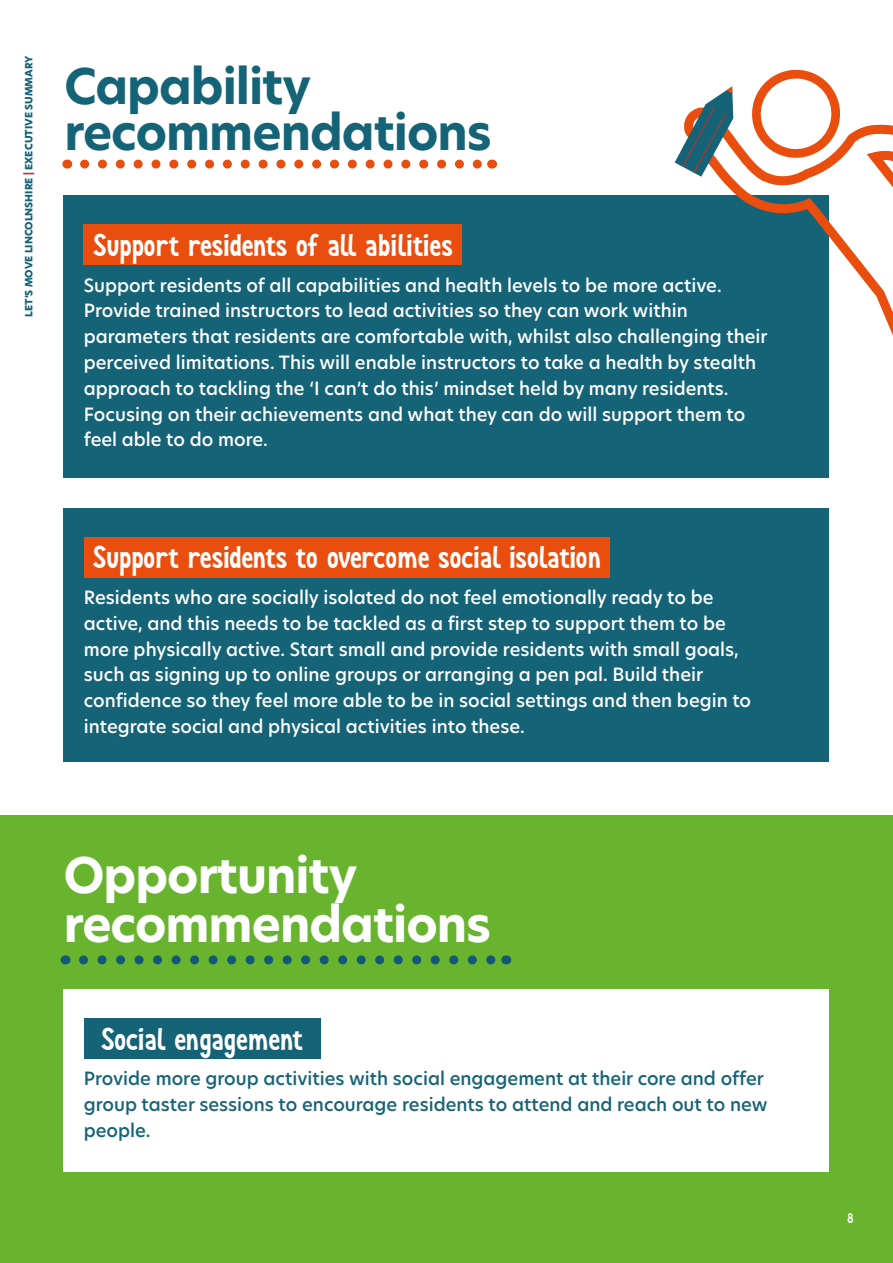
<style>
.page{position:relative;width:893px;height:1263px;background:#fff}
.page>*{position:absolute;margin:0;border:0;box-sizing:border-box;transform-origin:0 0}
.t1{font:700 48px/49.3px "Hero New";letter-spacing:-.02em;color:#fff}
.t2{font:700 48px/46.3px "Hero New";letter-spacing:-.02em;color:#156376}
.t3{font:31.5px "Joy For Fun";letter-spacing:-.04em;color:#fff}
.t4{font:500 18px/25.8px "Hero New";color:#fff}
.t5{font:500 18px/25.8px "Hero New";color:#156376}
.t6{font:14.1px "Joy For Fun";color:#fff}
.t7{font:800 9.9px "Hero New";color:#156376}
.s1{color:#cd2a20}
</style>
<div class="page">
<div style="left:64px;top:196px;width:765px;height:282px;background:#156376"></div>
<div style="left:64px;top:508px;width:765px;height:253px;background:#156376"></div>
<svg style="left:683px;top:111px;width:210px;height:225px"></svg>
<svg style="left:746px;top:69px;width:100px;height:90px"></svg>
<svg style="left:675px;top:86px;width:58px;height:91px"></svg>
<svg style="left:85px;top:160px;width:397px;height:9px"></svg>
<div style="left:84px;top:224px;width:378px;height:41px;background:#e94e0f"></div>
<div style="left:84px;top:537px;width:526px;height:41px;background:#e94e0f"></div>
<div style="left:0;top:815px;width:893px;height:448px;background:#69b42e"></div>
<svg style="left:83px;top:955px;width:413px;height:9px"></svg>
<div style="left:64px;top:989px;width:765px;height:182px;background:#fff"></div>
<div style="left:84px;top:1018px;width:236px;height:41px;background:#156376"></div>
<p class="t7" style="left:22px;top:317px;width:263px;rotate:-90deg">LET’S MOVE LINCOLNSHIRE <span class="s1">|</span> EXECUTIVE SUMMARY</p>
<h1 class="t2" style="left:64px;top:63px;width:429px">Capability recommendations</h1>
<h2 class="t3" style="left:93px;top:228px;width:362px">Support residents of all abilities</h2>
<p class="t4" style="left:84px;top:272px;width:685px">Support residents of all capabilities and health levels to be more active.<br>Provide trained instructors to lead activities so they can work within parameters that residents are comfortable with, whilst also challenging their perceived limitations. This will enable instructors to take a health by stealth approach to tackling the ‘I can’t do this’ mindset held by many residents.<br>Focusing on their achievements and what they can do will support them to feel able to do more.</p>
<h2 class="t3" style="left:92px;top:540px;width:510px">Support residents to overcome social isolation</h2>
<p class="t4" style="left:84px;top:584px;width:669px">Residents who are socially isolated do not feel emotionally ready to be active, and this needs to be tackled as a first step to support them to be more physically active. Start small and provide residents with small goals, such as signing up to online groups or arranging a pen pal. Build their confidence so they feel more able to be in social settings and then begin to integrate social and physical activities into these.</p>
<h1 class="t1" style="left:64px;top:851px;width:429px">Opportunity recommendations</h1>
<h2 class="t3" style="left:100px;top:1021px;width:205px">Social engagement</h2>
<p class="t5" style="left:84px;top:1065px;width:685px">Provide more group activities with social engagement at their core and offer group taster sessions to encourage residents to attend and reach out to new people.</p>
<p class="t6" style="left:847px;top:1211px;width:8px">8</p>
</div>
